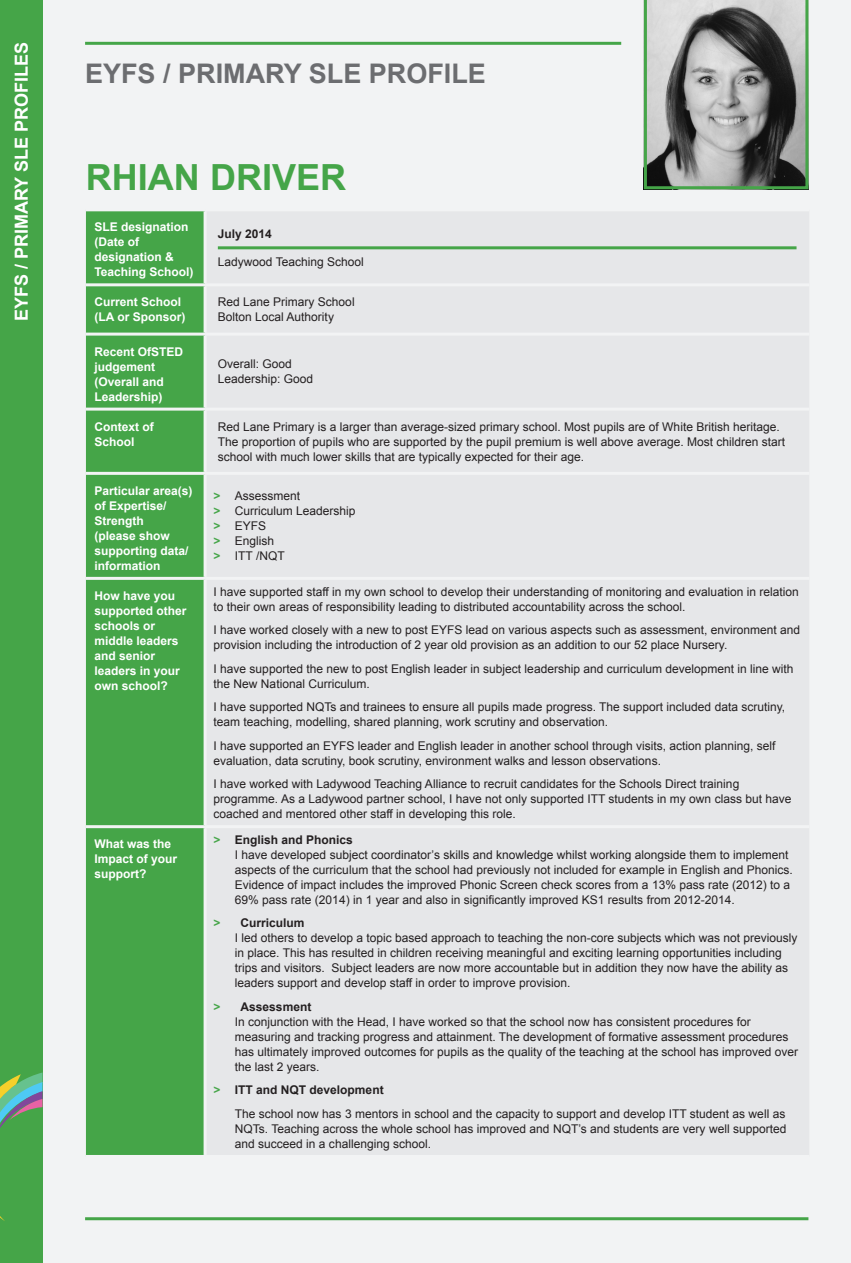
<style>
.page{position:relative;width:851px;height:1263px;background:#fff}
.page>*{position:absolute;margin:0;border:0;box-sizing:border-box;transform-origin:0 0}
.t1{font:700 36px "Arial";color:#45a548}
.t2{font:700 27px "Arial";color:#6c6d70}
.t3{font:700 18px "Arial";color:#fff}
.t4{font:12px/15px "Arial";color:#231f20}
.t5{font:700 12px/15px "Arial";color:#fff}
.t6{font:700 12px "Arial";color:#231f20}
.s1{font-weight:700;color:#45a548}
.s2{font-weight:700}
</style>
<div class="page">
<div style="left:0;top:0;width:850px;height:1263px;background:#f2f3f4"></div>
<div style="left:0;top:0;width:43px;height:1263px;background:#45a548"></div>
<svg style="left:0;top:1072px;width:43px;height:149px"></svg>
<hr style="left:85px;top:42px;width:536px;height:3px;background:#45a548">
<hr style="left:85px;top:1217px;width:723px;height:3px;background:#45a548">
<div style="left:86px;top:211px;width:117px;height:944px;background:#45a548"></div>
<div style="left:207px;top:212px;width:602px;height:943px;background:#e6e7e9"></div>
<hr style="left:86px;top:283px;width:119px;height:3px;background:#f2f3f4">
<hr style="left:205px;top:283px;width:604px;height:3px;background:#f2f3f4">
<hr style="left:86px;top:333px;width:119px;height:3px;background:#f2f3f4">
<hr style="left:205px;top:333px;width:604px;height:3px;background:#f2f3f4">
<hr style="left:86px;top:408px;width:119px;height:3px;background:#f2f3f4">
<hr style="left:205px;top:408px;width:604px;height:3px;background:#f2f3f4">
<hr style="left:86px;top:472px;width:119px;height:3px;background:#f2f3f4">
<hr style="left:205px;top:472px;width:604px;height:3px;background:#f2f3f4">
<hr style="left:86px;top:577px;width:119px;height:3px;background:#f2f3f4">
<hr style="left:205px;top:577px;width:604px;height:3px;background:#f2f3f4">
<hr style="left:86px;top:825px;width:119px;height:3px;background:#f2f3f4">
<hr style="left:205px;top:825px;width:604px;height:3px;background:#f2f3f4">
<hr style="left:218px;top:246px;width:578px;height:3px;background:#45a548">
<svg style="left:643px;top:0;width:165px;height:189px;background:#878c88"></svg>
<h3 class="t3" style="left:12px;top:321px;width:281px;rotate:-90deg">EYFS / PRIMARY SLE PROFILES</h3>
<h2 class="t2" style="left:85px;top:59px;width:402px">EYFS / PRIMARY SLE PROFILE</h2>
<h1 class="t1" style="left:86px;top:157px;width:261px">RHIAN DRIVER</h1>
<p class="t5" style="left:94px;top:220px;width:101px">SLE designation (Date of designation &amp;<br>Teaching School)</p>
<p class="t6" style="left:218px;top:227px;width:56px">July 2014</p>
<p class="t4" style="left:218px;top:254px;width:147px">Ladywood Teaching School</p>
<p class="t5" style="left:94px;top:295px;width:92px">Current School (LA or Sponsor)</p>
<p class="t4" style="left:218px;top:295px;width:138px">Red Lane Primary School<br>Bolton Local Authority</p>
<p class="t5" style="left:94px;top:344px;width:90px">Recent OfSTED judgement (Overall and<br>Leadership)</p>
<p class="t4" style="left:218px;top:357px;width:97px">Overall: Good<br>Leadership: Good</p>
<p class="t5" style="left:94px;top:419px;width:61px">Context of<br>School</p>
<p class="t4" style="left:218px;top:419px;width:568px">Red Lane Primary is a larger than average-sized primary school. Most pupils are of White British heritage.<br>The proportion of pupils who are supported by the pupil premium is well above average. Most children start school with much lower skills that are typically expected for their age.</p>
<p class="t5" style="left:94px;top:483px;width:100px">Particular area(s) of Expertise/<br>Strength<br>(please show supporting data/ information</p>
<p class="t4" style="left:213px;top:489px;width:143px"><span class="s1">&gt;</span> Assessment<br><span class="s1">&gt;</span> Curriculum Leadership <span class="s1">&gt;</span> EYFS<br><span class="s1">&gt;</span> English<br><span class="s1">&gt;</span> ITT /NQT</p>
<p class="t5" style="left:94px;top:588px;width:94px">How have you supported other schools or middle leaders and senior leaders in your own school?</p>
<p class="t4" style="left:213px;top:584px;width:586px">I have supported staff in my own school to develop their understanding of monitoring and evaluation in relation to their own areas of responsibility leading to distributed accountability across the school.</p>
<p class="t4" style="left:213px;top:622px;width:588px">I have worked closely with a new to post EYFS lead on various aspects such as assessment, environment and provision including the introduction of 2 year old provision as an addition to our 52 place Nursery.</p>
<p class="t4" style="left:213px;top:661px;width:581px">I have supported the new to post English leader in subject leadership and curriculum development in line with the New National Curriculum.</p>
<p class="t4" style="left:213px;top:699px;width:573px">I have supported NQTs and trainees to ensure all pupils made progress. The support included data scrutiny, team teaching, modelling, shared planning, work scrutiny and observation.</p>
<p class="t4" style="left:213px;top:738px;width:563px">I have supported an EYFS leader and English leader in another school through visits, action planning, self evaluation, data scrutiny, book scrutiny, environment walks and lesson observations.</p>
<p class="t4" style="left:213px;top:776px;width:579px">I have worked with Ladywood Teaching Alliance to recruit candidates for the Schools Direct training programme. As a Ladywood partner school, I have not only supported ITT students in my own class but have coached and mentored other staff in developing this role.</p>
<p class="t5" style="left:94px;top:836px;width:84px">What was the<br>Impact of your support?</p>
<p class="t4" style="left:235px;top:832px;width:559px;text-indent:-21px"><span class="s1">&gt;</span> <span class="s2">English and Phonics<br></span>I have developed subject coordinator’s skills and knowledge whilst working alongside them to implement aspects of the curriculum that the school had previously not included for example in English and Phonics.<br>Evidence of impact includes the improved Phonic Screen check scores from a 13% pass rate (2012) to a 69% pass rate (2014) in 1 year and also in significantly improved KS1 results from 2012-2014.</p>
<p class="t4" style="left:235px;top:916px;width:564px;text-indent:-21px"><span class="s1">&gt;</span> <span class="s2">Curriculum<br></span>I led others to develop a topic based approach to teaching the non-core subjects which was not previously in place. This has resulted in children receiving meaningful and exciting learning opportunities including trips and visitors. Subject leaders are now more accountable but in addition they now have the ability as leaders support and develop staff in order to improve provision.</p>
<p class="t4" style="left:235px;top:999px;width:564px;text-indent:-21px"><span class="s1">&gt;</span> <span class="s2">Assessment<br></span>In conjunction with the Head, I have worked so that the school now has consistent procedures for measuring and tracking progress and attainment. The development of formative assessment procedures has ultimately improved outcomes for pupils as the quality of the teaching at the school has improved over the last 2 years.</p>
<p class="t4" style="left:235px;top:1078px;width:552px;line-height:23.5px;text-indent:-21px"><span class="s1">&gt;</span> <span class="s2">ITT and NQT development<br></span>The school now has 3 mentors in school and the capacity to support and develop ITT student as well as</p>
<p class="t4" style="left:235px;top:1121px;width:553px">NQTs. Teaching across the whole school has improved and NQT’s and students are very well supported and succeed in a challenging school.</p>
</div>
